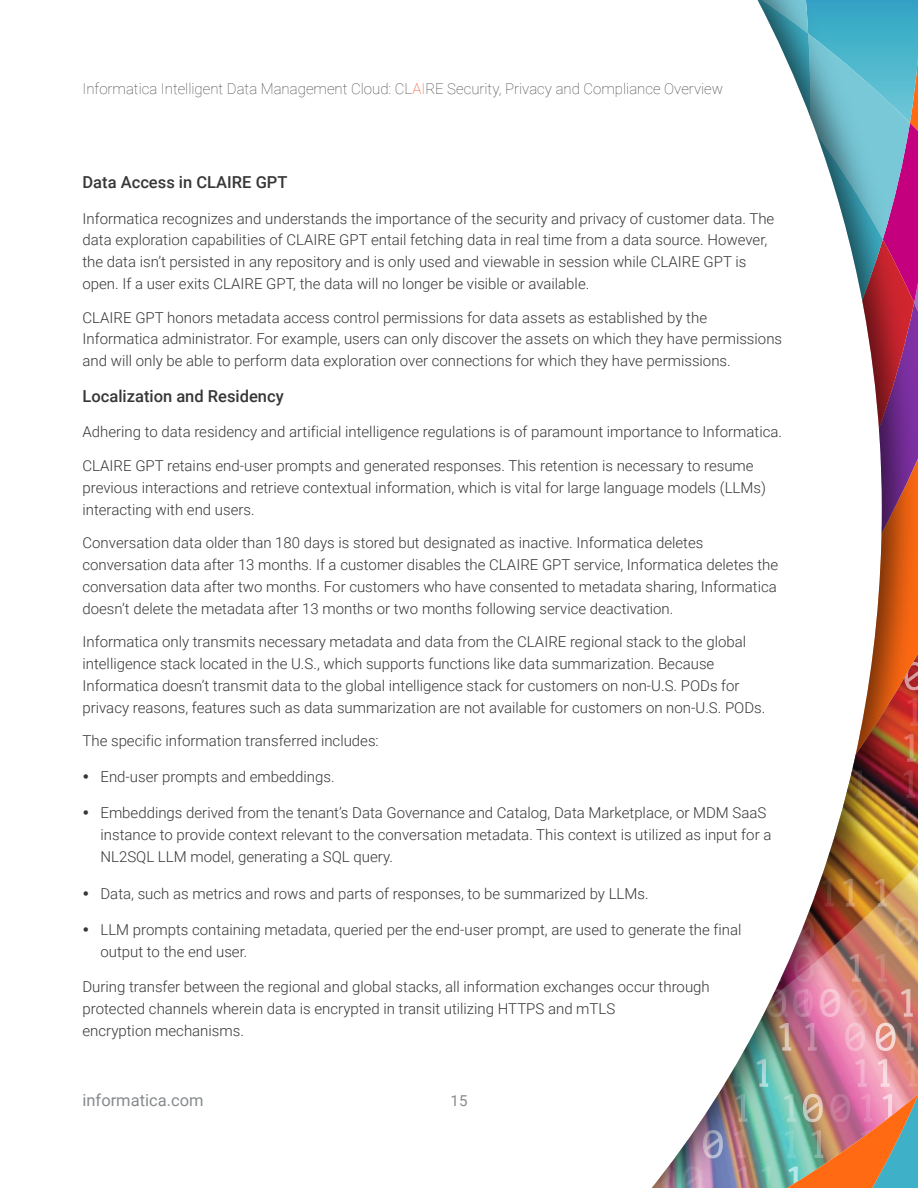
<style>
.page{position:relative;width:918px;height:1188px;background:#fff}
.page>*{position:absolute;margin:0;border:0;box-sizing:border-box;transform-origin:0 0}
.t1{font:500 16.5px "Roboto";color:#373737}
.t2{font:16.5px "Roboto";color:#878a8c}
.t3{font:300 15px/21.8px "Roboto";color:#373737}
.t4{font:100 15px "Roboto";color:#373737}
.t5{font:15px "Roboto";color:#878a8c}
.s1{color:#f94616}
</style>
<div class="page">
<img style="left:879px;top:0;width:39px;height:1188px">
<img style="left:651px;top:0;width:228px;height:1188px">
<p class="t4" style="left:82px;top:78px;width:642px">Informatica Intelligent Data Management Cloud: CL<span class="s1">AI</span>RE Security, Privacy and Compliance Overview</p>
<p class="t1" style="left:82px;top:171px;width:206px">Data Access in CLAIRE GPT</p>
<p class="t3" style="left:82px;top:207px;width:693px">Informatica recognizes and understands the importance of the security and privacy of customer data. The data exploration capabilities of CLAIRE GPT entail fetching data in real time from a data source. However, the data isn’t persisted in any repository and is only used and viewable in session while CLAIRE GPT is open. If a user exits CLAIRE GPT, the data will no longer be visible or available.</p>
<p class="t3" style="left:82px;top:306px;width:701px">CLAIRE GPT honors metadata access control permissions for data assets as established by the<br>Informatica administrator. For example, users can only discover the assets on which they have permissions and will only be able to perform data exploration over connections for which they have permissions.</p>
<p class="t1" style="left:82px;top:385px;width:203px">Localization and Residency</p>
<p class="t3" style="left:82px;top:420px;width:701px">Adhering to data residency and artificial intelligence regulations is of paramount importance to Informatica.</p>
<p class="t3" style="left:82px;top:454px;width:685px">CLAIRE GPT retains end-user prompts and generated responses. This retention is necessary to resume previous interactions and retrieve contextual information, which is vital for large language models (LLMs) interacting with end users.</p>
<p class="t3" style="left:82px;top:531px;width:697px">Conversation data older than 180 days is stored but designated as inactive. Informatica deletes conversation data after 13 months. If a customer disables the CLAIRE GPT service, Informatica deletes the conversation data after two months. For customers who have consented to metadata sharing, Informatica doesn’t delete the metadata after 13 months or two months following service deactivation.</p>
<p class="t3" style="left:82px;top:630px;width:684px">Informatica only transmits necessary metadata and data from the CLAIRE regional stack to the global intelligence stack located in the U.S., which supports functions like data summarization. Because Informatica doesn’t transmit data to the global intelligence stack for customers on non-U.S. PODs for privacy reasons, features such as data summarization are not available for customers on non-U.S. PODs.</p>
<p class="t3" style="left:82px;top:729px;width:298px">The specific information transferred includes:</p>
<p class="t3" style="left:100px;top:765px;width:236px">End-user prompts and embeddings.</p>
<p class="t3" style="left:100px;top:801px;width:672px">Embeddings derived from the tenant’s Data Governance and Catalog, Data Marketplace, or MDM SaaS instance to provide context relevant to the conversation metadata. This context is utilized as input for a<br>NL2SQL LLM model, generating a SQL query.</p>
<p class="t3" style="left:100px;top:882px;width:550px">Data, such as metrics and rows and parts of responses, to be summarized by LLMs.</p>
<p class="t3" style="left:100px;top:918px;width:642px">LLM prompts containing metadata, queried per the end-user prompt, are used to generate the final output to the end user.</p>
<p class="t3" style="left:82px;top:975px;width:629px">During transfer between the regional and global stacks, all information exchanges occur through protected channels wherein data is encrypted in transit utilizing HTTPS and mTLS<br>encryption mechanisms.</p>
<p class="t2" style="left:82px;top:1088px;width:123px">informatica.com</p>
<p class="t5" style="left:451px;top:1090px;width:18px">15</p>
</div>
